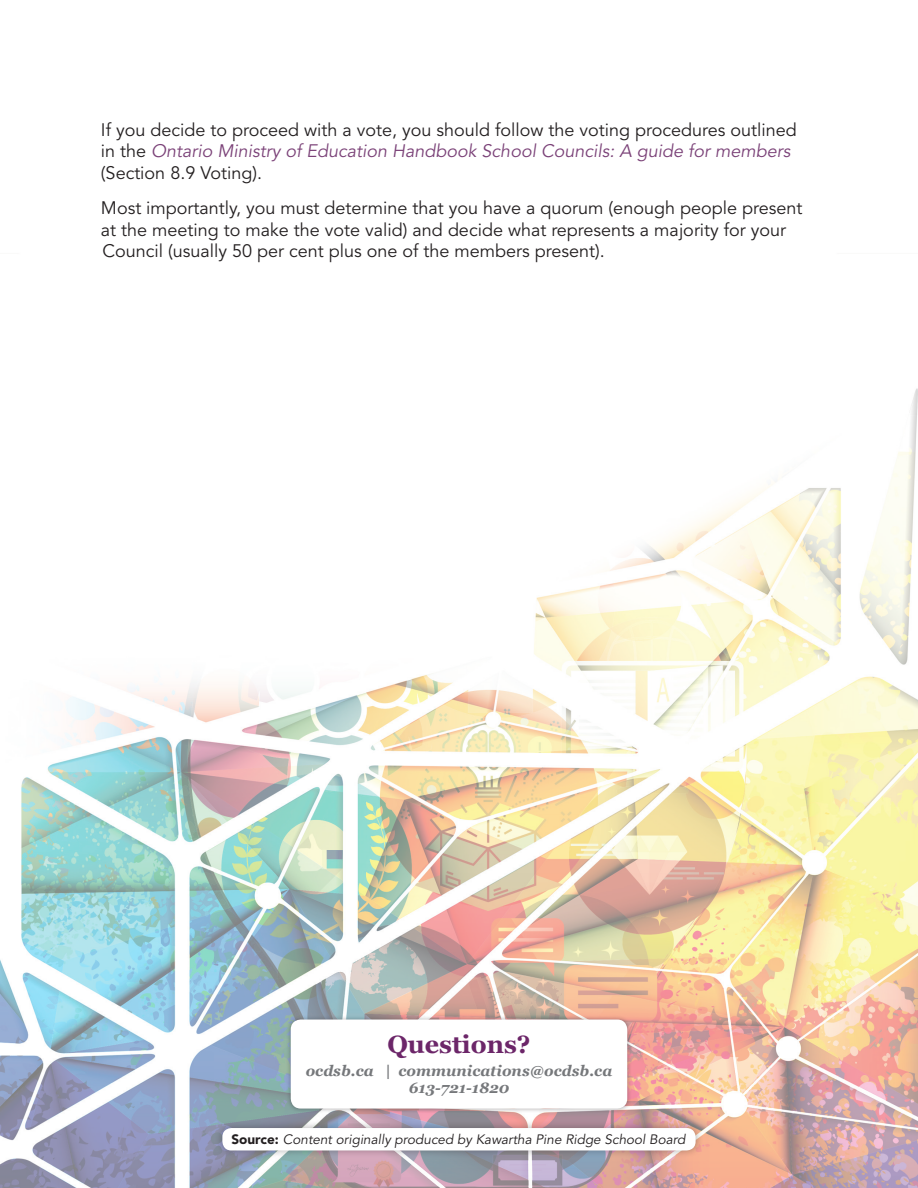
<style>
.page{position:relative;width:918px;height:1188px;background:#fff}
.page>*{position:absolute;margin:0;border:0;box-sizing:border-box;transform-origin:0 0}
.t1{font:700 25.05px "Georgia";color:#6c2669}
.t2{font:18px/21.6px "Avenir LT Std";color:#231f20}
.t3{font:italic 700 15px/16.6px "Georgia";color:#76787b;text-align:center}
.t4{font:italic 13.5px "Avenir LT Std";color:#231f20}
.s1{font-style:italic;color:#7b4278}
.s2{font-weight:900;font-style:normal}
</style>
<div class="page">
<img style="left:0;top:388px;width:918px;height:800px">
<div style="left:286px;top:1015px;width:346px;height:98px;background:#231f20;opacity:.35"></div>
<div style="left:291px;top:1020px;width:336px;height:89px;background:#fff;border-radius:10px"></div>
<div style="left:215px;top:1120px;width:488px;height:38px;background:#231f20;opacity:.35"></div>
<div style="left:222px;top:1128px;width:474px;height:22px;background:#fff;border-radius:9px"></div>
<p class="t2" style="left:101px;top:119px;width:697px">If you decide to proceed with a vote, you should follow the voting procedures outlined in the <span class="s1">Ontario Ministry of Education Handbook School Councils: A guide for members </span>(Section 8.9 Voting).</p>
<p class="t2" style="left:101px;top:197px;width:703px">Most importantly, you must determine that you have a quorum (enough people present at the meeting to make the vote valid) and decide what represents a majority for your<br>Council (usually 50 per cent plus one of the members present).</p>
<h1 class="t1" style="left:387px;top:1029px;width:145px">Questions?</h1>
<p class="t3" style="left:306px;top:1063px;width:308px">ocdsb.ca | communications@ocdsb.ca<br>613-721-1820</p>
<p class="t4" style="left:231px;top:1132px;width:455px"><span class="s2">Source:</span> Content originally produced by Kawartha Pine Ridge School Board</p>
</div>
